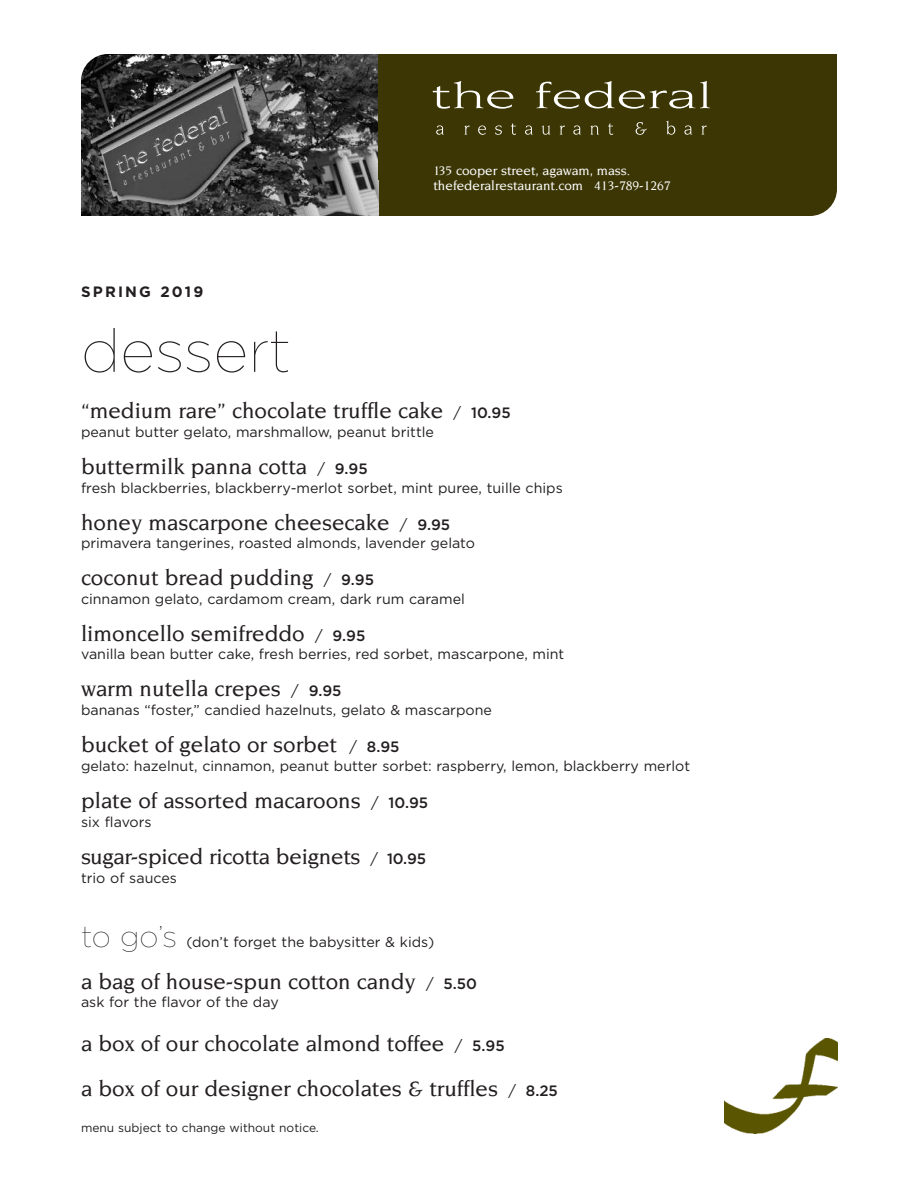
<style>
.page{position:relative;width:918px;height:1188px;background:#fff}
.page>*{position:absolute;margin:0;border:0;box-sizing:border-box;transform-origin:0 0}
.t1{font:100 60px "Gotham";color:#231f20}
.t2{font:500 22.5px/44.2px "Novarese";color:#231f20}
.t3{font:700 15px "Gotham";letter-spacing:.145em;color:#231f20}
.t4{font:14.25px "Gotham";color:#231f20}
.t5{font:500 13.5px/15px "Novarese";color:#fff}
.t6{font:12px "Gotham";color:#231f20}
.s1{font-family:"Gotham";font-weight:400;font-size:15px}
.s2{font-family:"Gotham";font-size:15px}
.s3{font-weight:100;font-size:30px}
</style>
<div class="page">
<img style="left:725px;top:1039px;width:113px;height:95px">
<div style="left:322px;top:54px;width:515px;height:162px;background:#3b3604;border-radius:27px"></div>
<svg style="left:433px;top:81px;width:80px;height:28px"></svg>
<svg style="left:536px;top:81px;width:174px;height:28px"></svg>
<svg style="left:436px;top:125px;width:8px;height:10px"></svg>
<svg style="left:464px;top:123px;width:149px;height:12px"></svg>
<svg style="left:636px;top:122px;width:11px;height:13px"></svg>
<svg style="left:666px;top:121px;width:41px;height:14px"></svg>
<div style="left:760px;top:54px;width:77px;height:106px;background:#3b3604"></div>
<img style="left:81px;top:54px;width:297px;height:162px;border-radius:27px">
<img style="left:81px;top:180px;width:204px;height:36px">
<img style="left:285px;top:54px;width:93px;height:162px">
<p class="t5" style="left:433px;top:163px;width:239px">135 cooper street, agawam, mass. thefederalrestaurant.com 413-789-1267</p>
<p class="t3" style="left:81px;top:283px;width:124px">SPRING 2019</p>
<h1 class="t1" style="left:81px;top:316px;width:211px">dessert</h1>
<h2 class="t2" style="left:81px;top:390px;width:431px">“medium rare” chocolate truffle cake <span class="s1">/</span> <span class="s2">10.95</span></h2>
<p class="t4" style="left:81px;top:423px;width:355px">peanut butter gelato, marshmallow, peanut brittle</p>
<h2 class="t2" style="left:81px;top:445px;width:288px">buttermilk panna cotta <span class="s1">/</span> <span class="s2">9.95</span></h2>
<p class="t4" style="left:81px;top:479px;width:483px">fresh blackberries, blackberry-merlot sorbet, mint puree, tuille chips</p>
<h2 class="t2" style="left:81px;top:501px;width:371px">honey mascarpone cheesecake <span class="s1">/</span> <span class="s2">9.95</span></h2>
<p class="t4" style="left:81px;top:535px;width:396px">primavera tangerines, roasted almonds, lavender gelato</p>
<h2 class="t2" style="left:81px;top:557px;width:295px">coconut bread pudding <span class="s1">/</span> <span class="s2">9.95</span></h2>
<p class="t4" style="left:81px;top:590px;width:385px">cinnamon gelato, cardamom cream, dark rum caramel</p>
<h2 class="t2" style="left:81px;top:612px;width:286px">limoncello semifreddo <span class="s1">/</span> <span class="s2">9.95</span></h2>
<p class="t4" style="left:81px;top:646px;width:485px">vanilla bean butter cake, fresh berries, red sorbet, mascarpone, mint</p>
<h2 class="t2" style="left:81px;top:668px;width:262px">warm nutella crepes <span class="s1">/</span> <span class="s2">9.95</span></h2>
<p class="t4" style="left:81px;top:702px;width:412px">bananas “foster,” candied hazelnuts, gelato &amp; mascarpone</p>
<h2 class="t2" style="left:81px;top:724px;width:320px">bucket of gelato or sorbet <span class="s1">/</span> <span class="s2">8.95</span></h2>
<p class="t4" style="left:81px;top:758px;width:611px">gelato: hazelnut, cinnamon, peanut butter sorbet: raspberry, lemon, blackberry merlot</p>
<h2 class="t2" style="left:81px;top:780px;width:349px">plate of assorted macaroons <span class="s1">/</span> <span class="s2">10.95</span></h2>
<p class="t4" style="left:81px;top:813px;width:72px">six flavors</p>
<h2 class="t2" style="left:81px;top:835px;width:347px">sugar-spiced ricotta beignets <span class="s1">/</span> <span class="s2">10.95</span></h2>
<p class="t4" style="left:81px;top:869px;width:97px">trio of sauces</p>
<p class="t4" style="left:81px;top:934px;width:355px"><span class="s3">to go’s</span> (don’t forget the babysitter &amp; kids)</p>
<h2 class="t2" style="left:81px;top:960px;width:398px">a bag of house-spun cotton candy <span class="s1">/</span> <span class="s2">5.50</span></h2>
<p class="t4" style="left:81px;top:994px;width:199px">ask for the flavor of the day</p>
<h2 class="t2" style="left:81px;top:1023px;width:478px">a box of our chocolate almond toffee <span class="s1">/</span> <span class="s2">5.95<br></span>a box of our designer chocolates &amp; truffles <span class="s1">/</span> <span class="s2">8.25</span></h2>
<p class="t6" style="left:81px;top:1121px;width:239px">menu subject to change without notice.</p>
</div>
